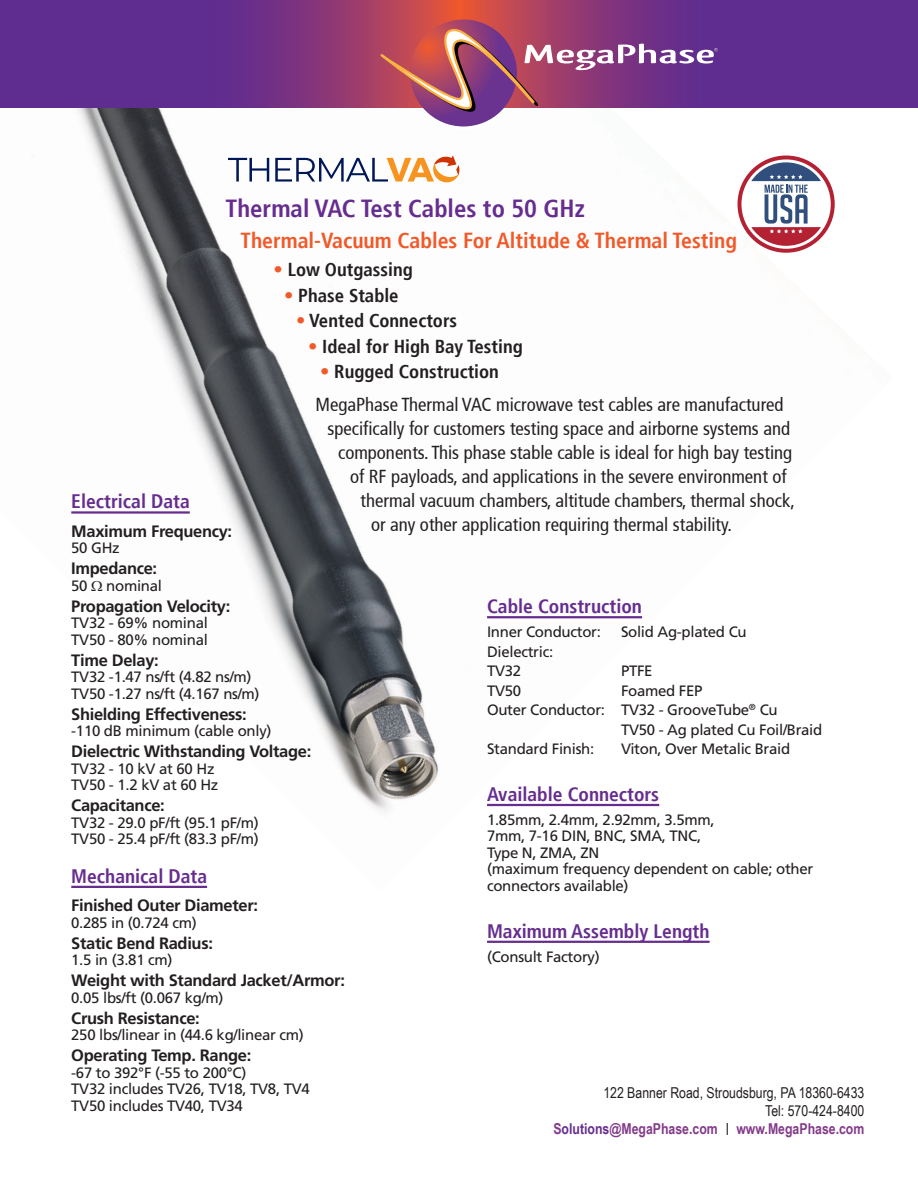
<style>
.page{position:relative;width:918px;height:1188px;background:#fff}
.page>*{position:absolute;margin:0;border:0;box-sizing:border-box;transform-origin:0 0}
.t1{font:700 condensed 24.75px "Frutiger";color:#662d8f}
.t2{font:700 condensed 21.75px "Frutiger";color:#f15929}
.t3{font:700 condensed 19.5px "Frutiger";color:#662d8f}
.t4{font:condensed 18.75px/33px "Frutiger";color:#231f20}
.t5{font:700 condensed 18.75px "Frutiger";color:#231f20}
.t6{font:700 16.5px "Frutiger";letter-spacing:-.02em;color:#231f20}
.t7{font:15px/16.5px "Frutiger";letter-spacing:-.02em;color:#231f20}
.t8{font:15px "Arial Narrow";color:#231f20}
.t9{font:700 15px "Arial Narrow";color:#833a8a}
.s1{color:#f15929}
.s2{font-weight:700;color:#f15929}
.s3{font-weight:700}
.s4{color:#662d8f}
.s5{font-family:"Frutiger";font-weight:400;font-stretch:condensed;font-size:12px;color:#231f20}
</style>
<div class="page">
<img style="left:0;top:107px;width:893px;height:781px">
<div style="left:0;top:0;width:918px;height:107px;background:#5f2d90"></div>
<img style="left:251px;top:0;width:417px;height:107px">
<svg style="left:410px;top:20px;width:107px;height:106px"></svg>
<svg style="left:380px;top:26px;width:338px;height:95px"></svg>
<svg style="left:228px;top:158px;width:41px;height:24px"></svg>
<svg style="left:275px;top:155px;width:185px;height:29px"></svg>
<svg style="left:738px;top:156px;width:97px;height:97px"></svg>
<hr style="left:71px;top:511px;width:119px;height:3px;background:#662d8f">
<hr style="left:71px;top:886px;width:136px;height:2px;background:#662d8f">
<hr style="left:487px;top:616px;width:155px;height:2px;background:#662d8f">
<hr style="left:487px;top:804px;width:172px;height:2px;background:#662d8f">
<hr style="left:487px;top:941px;width:223px;height:2px;background:#662d8f">
<svg style="left:92px;top:581px;width:10px;height:10px"></svg>
<p class="t1" style="left:226px;top:194px;width:361px">Thermal VAC Test Cables to 50 GHz</p>
<p class="t2" style="left:241px;top:227px;width:498px">Thermal-Vacuum Cables For Altitude &amp; Thermal Testing</p>
<p class="t5" style="left:274px;top:259px;width:141px"><span class="s1">•</span> Low Outgassing</p>
<p class="t5" style="left:284px;top:284px;width:116px"><span class="s1">•</span> Phase Stable</p>
<p class="t5" style="left:296px;top:310px;width:163px"><span class="s1">•</span> Vented Connectors</p>
<p class="t5" style="left:308px;top:335px;width:216px"><span class="s1">•</span> Ideal for High Bay Testing</p>
<p class="t4" style="left:316px;top:356px;width:470px"><span class="s2">•</span> <span class="s3">Rugged Construction<br></span>MegaPhase Thermal VAC microwave test cables are manufactured</p>
<p class="t4" style="left:328px;top:413px;width:464px">specifically for customers testing space and airborne systems and</p>
<p class="t4" style="left:338px;top:437px;width:456px">components. This phase stable cable is ideal for high bay testing</p>
<p class="t4" style="left:350px;top:461px;width:438px">of RF payloads, and applications in the severe environment of</p>
<p class="t4" style="left:361px;top:485px;width:436px">thermal vacuum chambers, altitude chambers, thermal shock,</p>
<p class="t4" style="left:371px;top:509px;width:362px">or any other application requiring thermal stability.</p>
<p class="t3" style="left:71px;top:490px;width:120px">Electrical Data</p>
<p class="t6" style="left:71px;top:521px;width:162px">Maximum Frequency:</p>
<p class="t7" style="left:71px;top:540px;width:50px">50 GHz</p>
<p class="t6" style="left:71px;top:559px;width:87px">Impedance:</p>
<p class="t7" style="left:71px;top:577px;width:92px">50 nominal</p>
<p class="t6" style="left:71px;top:596px;width:161px">Propagation Velocity:</p>
<p class="t7" style="left:71px;top:615px;width:138px">TV32 - 69% nominal<br>TV50 - 80% nominal</p>
<p class="t6" style="left:71px;top:650px;width:89px">Time Delay:</p>
<p class="t7" style="left:71px;top:669px;width:190px">TV32 -1.47 ns/ft (4.82 ns/m)<br>TV50 -1.27 ns/ft (4.167 ns/m)</p>
<p class="t6" style="left:71px;top:704px;width:177px">Shielding Effectiveness:</p>
<p class="t7" style="left:71px;top:723px;width:202px">-110 dB minimum (cable only)</p>
<p class="t6" style="left:71px;top:742px;width:242px">Dielectric Withstanding Voltage:</p>
<p class="t7" style="left:71px;top:760px;width:149px">TV32 - 10 kV at 60 Hz<br>TV50 - 1.2 kV at 60 Hz</p>
<p class="t6" style="left:71px;top:796px;width:95px">Capacitance:</p>
<p class="t7" style="left:71px;top:814px;width:189px">TV32 - 29.0 pF/ft (95.1 pF/m)<br>TV50 - 25.4 pF/ft (83.3 pF/m)</p>
<p class="t3" style="left:71px;top:864px;width:137px">Mechanical Data</p>
<p class="t6" style="left:71px;top:896px;width:188px">Finished Outer Diameter:</p>
<p class="t7" style="left:71px;top:914px;width:127px">0.285 in (0.724 cm)</p>
<p class="t6" style="left:71px;top:933px;width:143px">Static Bend Radius:</p>
<p class="t7" style="left:71px;top:952px;width:103px">1.5 in (3.81 cm)</p>
<p class="t6" style="left:71px;top:971px;width:275px">Weight with Standard Jacket/Armor:</p>
<p class="t7" style="left:71px;top:989px;width:154px">0.05 lbs/ft (0.067 kg/m)</p>
<p class="t6" style="left:71px;top:1008px;width:130px">Crush Resistance:</p>
<p class="t7" style="left:71px;top:1027px;width:234px">250 lbs/linear in (44.6 kg/linear cm)</p>
<p class="t6" style="left:71px;top:1046px;width:182px">Operating Temp. Range:</p>
<p class="t7" style="left:71px;top:1064px;width:240px">-67 to 392°F (-55 to 200°C)<br>TV32 includes TV26, TV18, TV8, TV4<br>TV50 includes TV40, TV34</p>
<p class="t3" style="left:487px;top:595px;width:157px">Cable Construction</p>
<p class="t7" style="left:487px;top:624px;width:115px">Inner Conductor:</p>
<p class="t7" style="left:487px;top:643px;width:68px">Dielectric:</p>
<p class="t7" style="left:487px;top:663px;width:36px">TV32</p>
<p class="t7" style="left:487px;top:682px;width:36px">TV50</p>
<p class="t7" style="left:487px;top:701px;width:120px">Outer Conductor:</p>
<p class="t7" style="left:487px;top:740px;width:109px">Standard Finish:</p>
<p class="t3" style="left:487px;top:783px;width:174px">Available Connectors</p>
<p class="t7" style="left:487px;top:811px;width:328px">1.85mm, 2.4mm, 2.92mm, 3.5mm,<br>7mm, 7-16 DIN, BNC, SMA, TNC,<br>Type N, ZMA, ZN<br>(maximum frequency dependent on cable; other connectors available)</p>
<p class="t3" style="left:487px;top:919px;width:224px">Maximum Assembly Length</p>
<p class="t7" style="left:487px;top:948px;width:114px">(Consult Factory)</p>
<p class="t7" style="left:621px;top:624px;width:127px">Solid Ag-plated Cu</p>
<p class="t7" style="left:621px;top:663px;width:33px">PTFE</p>
<p class="t7" style="left:621px;top:682px;width:83px">Foamed FEP</p>
<p class="t7" style="left:621px;top:702px;width:158px">TV32 - GrooveTube<sup>®</sup> Cu</p>
<p class="t7" style="left:621px;top:721px;width:203px">TV50 - Ag plated Cu Foil/Braid</p>
<p class="t7" style="left:621px;top:741px;width:171px">Viton, Over Metalic Braid</p>
<p class="t8" style="left:603px;top:1081px;width:263px">122 Banner Road, Stroudsburg, PA 18360-6433</p>
<p class="t8" style="left:765px;top:1099px;width:101px">Tel: 570-424-8400</p>
<p class="t9" style="left:553px;top:1117px;width:312px">S<span class="s4">olutions</span>@MegaPhase.com <span class="s5">|</span> www.MegaPhase.com</p>
</div>
